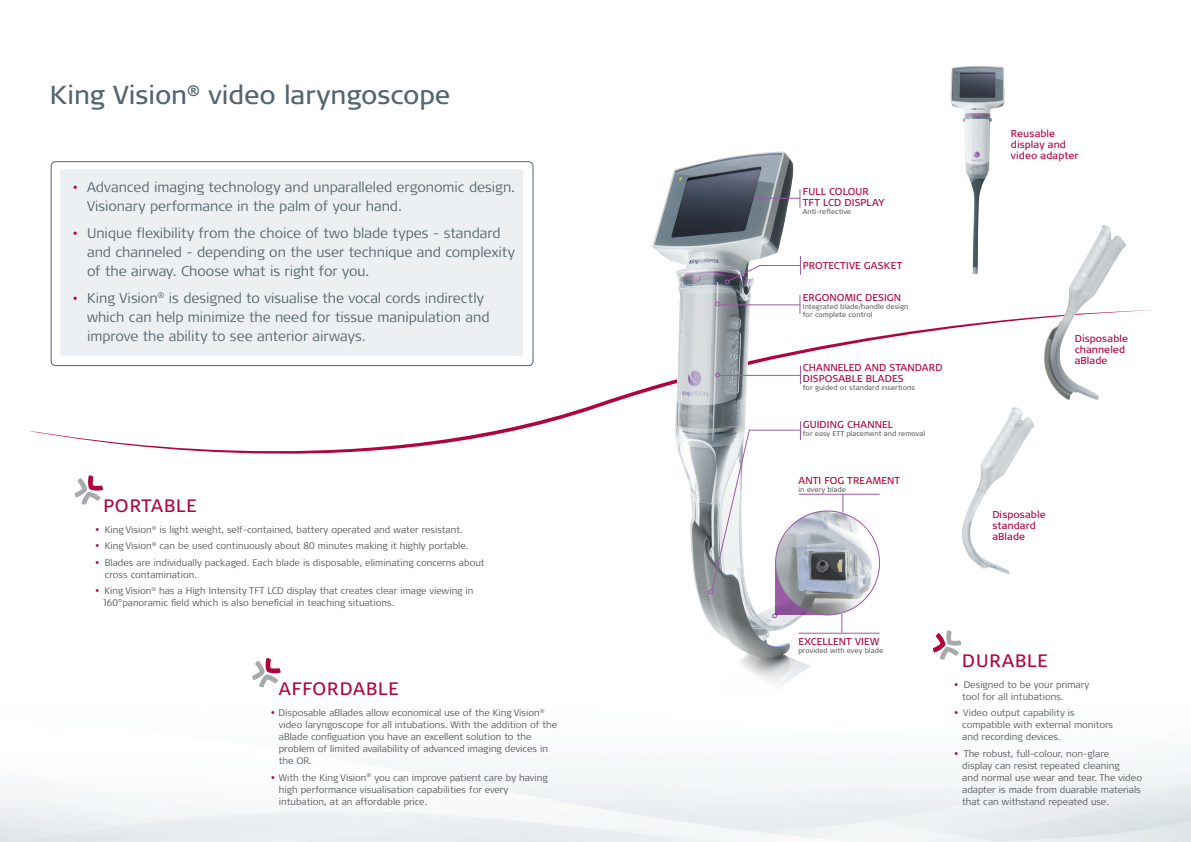
<style>
.page{position:relative;width:1191px;height:842px;background:#fff}
.page>*{position:absolute;margin:0;border:0;box-sizing:border-box;transform-origin:0 0}
.t1{font:26px "Signa OT";letter-spacing:-.005em;color:#53656e}
.t2{font:18px "Signa OT";letter-spacing:.05em;color:#b0043d}
.t3{font:300 14px/19px "Signa OT";letter-spacing:-.005em;color:#53656e}
.t4{font:14px "Signa OT";color:#9b5ba5}
.t5{font:10px/11px "Signa OT";letter-spacing:.01em;color:#b0043d}
.t6{font:300 9.5px/12px "Signa OT";color:#57585a}
.t7{font:7px/8px "Signa OT";color:#636366}
.s1{color:#b0043d}
</style>
<div class="page">
<svg style="left:29px;top:310px;width:1124px;height:144px"></svg>
<div style="left:51px;top:162px;width:482px;height:204px;border:1px solid #53656e;border-radius:4px"></div>
<div style="left:60px;top:170px;width:463px;height:186px;background:#edf0f2"></div>
<svg style="left:75px;top:475px;width:28px;height:30px"></svg>
<img style="left:651px;top:152px;width:161px;height:534px">
<hr style="left:759px;top:198px;width:41px;height:1px;background:#9b5ba5">
<hr style="left:759px;top:265px;width:41px;height:1px;background:#9b5ba5">
<hr style="left:719px;top:304px;width:81px;height:1px;background:#9b5ba5">
<hr style="left:719px;top:375px;width:81px;height:1px;background:#9b5ba5">
<hr style="left:749px;top:430px;width:51px;height:1px;background:#9b5ba5">
<hr style="left:798px;top:494px;width:81px;height:1px;background:#9b5ba5">
<hr style="left:798px;top:633px;width:81px;height:1px;background:#9b5ba5">
<svg style="left:799px;top:189px;width:1px;height:19px"></svg>
<svg style="left:800px;top:256px;width:1px;height:19px"></svg>
<svg style="left:799px;top:295px;width:1px;height:19px"></svg>
<svg style="left:800px;top:365px;width:1px;height:19px"></svg>
<svg style="left:800px;top:421px;width:1px;height:19px"></svg>
<svg style="left:842px;top:494px;width:1px;height:18px"></svg>
<svg style="left:841px;top:614px;width:1px;height:19px"></svg>
<svg style="left:711px;top:428px;width:39px;height:163px"></svg>
<svg style="left:726px;top:264px;width:35px;height:18px"></svg>
<img style="left:950px;top:66px;width:54px;height:208px">
<img style="left:961px;top:407px;width:73px;height:168px">
<img style="left:1043px;top:225px;width:83px;height:175px">
<svg style="left:775px;top:570px;width:45px;height:45px"></svg>
<img style="left:775px;top:511px;width:104px;height:104px;border-radius:52px">
<svg style="left:252px;top:658px;width:29px;height:29px"></svg>
<svg style="left:933px;top:630px;width:28px;height:29px"></svg>
<h1 class="t1" style="left:50px;top:80px;width:402px">King Vision<sup>®</sup> video laryngoscope</h1>
<h3 class="t3" style="left:87px;top:177px;width:429px;text-indent:-14px"><span class="s1">•</span> Advanced imaging technology and unparalleled ergonomic design.<br>Visionary performance in the palm of your hand.</h3>
<h3 class="t3" style="left:87px;top:223px;width:429px;text-indent:-14px"><span class="s1">•</span> Unique flexibility from the choice of two blade types - standard and channeled - depending on the user technique and complexity of the airway. Choose what is right for you.</h3>
<h3 class="t3" style="left:87px;top:288px;width:404px;text-indent:-14px"><span class="s1">•</span> King Vision<sup>®</sup> is designed to visualise the vocal cords indirectly which can help minimize the need for tissue manipulation and improve the ability to see anterior airways.</h3>
<h2 class="t2" style="left:103px;top:495px;width:95px">PORTABLE</h2>
<p class="t6" style="left:105px;top:521px;width:381px;line-height:16.5px">King Vision<sup>®</sup> is light weight, self-contained, battery operated and water resistant.<br>King Vision<sup>®</sup> can be used continuously about 80 minutes making it highly portable.<br>Blades are individually packaged. Each blade is disposable, eliminating concerns about</p>
<p class="t6" style="left:104px;top:566px;width:371px;line-height:16.5px">cross contamination.<br>King Vision<sup>®</sup> has a High Intensity TFT LCD display that creates clear image viewing in</p>
<p class="t6" style="left:103px;top:597px;width:292px">160°panoramic field which is also beneficial in teaching situations.</p>
<h2 class="t2" style="left:279px;top:678px;width:121px">AFFORDABLE</h2>
<p class="t6" style="left:278px;top:707px;width:280px">Disposable aBlades allow economical use of the King Vision<sup>® </sup>video laryngoscope for all intubations. With the addition of the aBlade configuation you have an excellent solution to the problem of limited availability of advanced imaging devices in the OR.</p>
<p class="t6" style="left:279px;top:771px;width:270px">With the King Vision<sup>®</sup> you can improve patient care by having high performance visualisation capabilities for every intubation, at an affordable price.</p>
<h3 class="t4" style="left:724px;top:277px;width:8px">°</h3>
<h3 class="t4" style="left:714px;top:299px;width:8px">°</h3>
<h3 class="t4" style="left:714px;top:370px;width:8px">°</h3>
<h3 class="t4" style="left:708px;top:586px;width:8px">°</h3>
<h3 class="t4" style="left:755px;top:193px;width:8px">°</h3>
<p class="t5" style="left:802px;top:186px;width:83px">FULL COLOUR<br>TFT LCD DISPLAY</p>
<p class="t7" style="left:802px;top:207px;width:50px">Anti-reflective</p>
<p class="t5" style="left:802px;top:260px;width:101px">PROTECTIVE GASKET</p>
<p class="t5" style="left:802px;top:292px;width:100px">ERGONOMIC DESIGN</p>
<p class="t7" style="left:802px;top:303px;width:107px">Integrated blade/handle design for complete control</p>
<p class="t5" style="left:802px;top:362px;width:141px">CHANNELED AND STANDARD<br>DISPOSABLE BLADES</p>
<p class="t7" style="left:802px;top:383px;width:114px">for guided or standard insertions</p>
<p class="t5" style="left:802px;top:419px;width:92px">GUIDING CHANNEL</p>
<p class="t7" style="left:802px;top:429px;width:124px">for easy ETT placement and removal</p>
<p class="t5" style="left:798px;top:475px;width:103px">ANTI FOG TREAMENT</p>
<p class="t7" style="left:798px;top:486px;width:49px">in every blade</p>
<p class="t5" style="left:1011px;top:128px;width:69px">Reusable display and video adapter</p>
<p class="t5" style="left:1074px;top:333px;width:55px">Disposable channeled aBlade</p>
<p class="t5" style="left:992px;top:509px;width:55px">Disposable standard aBlade</p>
<h3 class="t4" style="left:771px;top:611px;width:8px">°</h3>
<p class="t5" style="left:798px;top:636px;width:82px">EXCELLENT VIEW</p>
<p class="t7" style="left:798px;top:647px;width:86px">provided with evey blade</p>
<h2 class="t2" style="left:962px;top:650px;width:87px">DURABLE</h2>
<p class="t6" style="left:962px;top:678px;width:129px">Designed to be your primary tool for all intubations.</p>
<p class="t6" style="left:962px;top:707px;width:152px">Video output capability is compatible with external monitors and recording devices.</p>
<p class="t6" style="left:962px;top:747px;width:181px">The robust, full-colour, non-glare<br>display can resist repeated cleaning<br>and normal use wear and tear. The video adapter is made from duarable materials that can withstand repeated use.</p>
</div>
